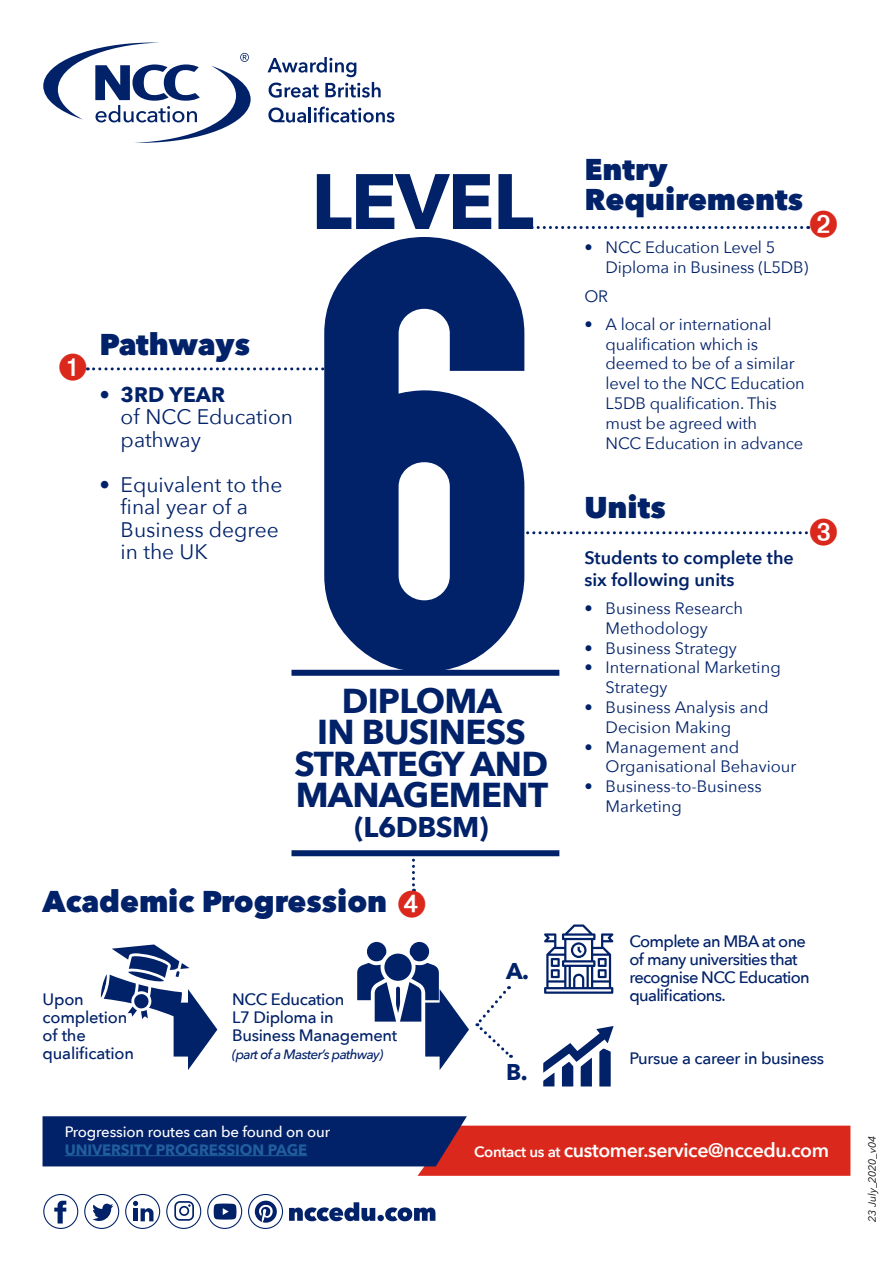
<style>
.page{position:relative;width:893px;height:1263px;background:#fff}
.page>*{position:absolute;margin:0;border:0;box-sizing:border-box;transform-origin:0 0}
.t1{font:700 77.55px "Avenir Next";letter-spacing:-.02em;color:#012169}
.t2{font:700 34.5px/31.5px "Avenir Next";letter-spacing:-.02em;color:#012169;text-align:center}
.t3{font:800 30px/30px "Avenir Next";color:#012169}
.t4{font:700 28.5px "Avenir Next";letter-spacing:-.02em;color:#012169}
.t5{font:700 22.8px "Avenir Next";color:#012169}
.t6{font:21px/22.5px "Avenir Next";color:#012169}
.t7{font:700 21px "Avenir Next";color:#012169}
.t8{font:600 19.5px "Avenir Next";letter-spacing:-.02em;color:#fff}
.t9{font:600 18px/21.6px "Avenir Next";color:#012169}
.t10{font:16.5px/19.8px "Avenir Next";letter-spacing:-.01em;color:#012169}
.t11{font:500 16.5px/18px "Avenir Next";letter-spacing:-.02em;color:#012169}
.t12{font:500 16.5px/18px "Avenir Next";letter-spacing:-.04em;color:#012169}
.t13{font:500 15px "Avenir Next";letter-spacing:-.01em;color:#fff}
.t14{font:700 15px "Avenir Next";letter-spacing:-.01em;color:#215e9e}
.t15{font:italic 500 13.5px "Avenir Next";letter-spacing:-.05em;color:#012169}
.t16{font:italic 10.5px "Avenir Next";color:#000}
.s1{color:#da291c}
.s2{font-size:15px}
</style>
<div class="page">
<svg style="left:268px;top:57px;width:113px;height:41px"></svg>
<svg style="left:268px;top:107px;width:126px;height:16px"></svg>
<svg style="left:43px;top:43px;width:208px;height:100px"></svg>
<svg style="left:289px;top:1202px;width:146px;height:19px"></svg>
<svg style="left:43px;top:1194px;width:35px;height:35px"></svg>
<svg style="left:84px;top:1194px;width:35px;height:35px"></svg>
<svg style="left:125px;top:1194px;width:35px;height:35px"></svg>
<svg style="left:166px;top:1194px;width:35px;height:35px"></svg>
<svg style="left:248px;top:1194px;width:35px;height:35px"></svg>
<svg style="left:207px;top:1194px;width:35px;height:35px"></svg>
<svg style="left:324px;top:237px;width:200px;height:433px;fill:#012169"></svg>
<svg style="left:412px;top:856px;width:3px;height:36px"></svg>
<svg style="left:509px;top:226px;width:293px;height:3px"></svg>
<div style="left:291px;top:670px;width:268px;height:6px;background:#012169"></div>
<div style="left:291px;top:850px;width:268px;height:6px;background:#012169"></div>
<svg style="left:43px;top:1116px;width:807px;height:60px;background:#84475f"></svg>
<hr style="left:65px;top:1155px;width:242px;height:1px;background:#215e9e">
<svg style="left:543px;top:1026px;width:71px;height:60px"></svg>
<svg style="left:544px;top:924px;width:69px;height:70px"></svg>
<svg style="left:357px;top:942px;width:112px;height:128px"></svg>
<svg style="left:101px;top:944px;width:116px;height:126px"></svg>
<svg style="left:475px;top:986px;width:38px;height:72px"></svg>
<svg style="left:85px;top:353px;width:244px;height:27px"></svg>
<svg style="left:480px;top:518px;width:335px;height:27px"></svg>
<h1 class="t1" style="left:311px;top:135px;width:224px">LEVEL</h1>
<h3 class="t3" style="left:99px;top:329px;width:152px">Pathways</h3>
<p class="t7" style="left:99px;top:376px;width:127px">• 3RD YEAR</p>
<p class="t6" style="left:121px;top:405px;width:174px">of NCC Education pathway</p>
<p class="t6" style="left:121px;top:472px;width:163px;text-indent:-21px">• Equivalent to the final year of a<br>Business degree in the UK</p>
<h2 class="t2" style="left:295px;top:684px;width:255px">DIPLOMA<br>IN BUSINESS<br>STRATEGY AND<br>MANAGEMENT</h2>
<h3 class="t4" style="left:354px;top:802px;width:135px">(L6DBSM)</h3>
<h3 class="t3" style="left:43px;top:886px;width:386px">Academic Progression <span class="s1">➍</span></h3>
<p class="t11" style="left:43px;top:990px;width:93px">Upon completion of the qualification</p>
<p class="t11" style="left:232px;top:989px;width:167px">NCC Education<br>L7 Diploma in<br>Business Management</p>
<p class="t15" style="left:232px;top:1043px;width:153px">(part of a Master’s pathway)</p>
<h3 class="t5" style="left:506px;top:951px;width:25px">A.</h3>
<h3 class="t5" style="left:506px;top:1052px;width:23px">B.</h3>
<h3 class="t3" style="left:584px;top:154px;width:220px">Entry<br>Requirements</h3>
<p class="t10" style="left:606px;top:237px;width:204px;text-indent:-21px">• NCC Education Level 5<br>Diploma in Business (L5DB)</p>
<p class="t10" style="left:584px;top:285px;width:25px">OR</p>
<p class="t10" style="left:606px;top:313px;width:201px;text-indent:-21px">• A local or international qualification which is deemed to be of a similar level to the NCC Education<br>L5DB qualification. This must be agreed with<br>NCC Education in advance</p>
<h3 class="t3" style="left:584px;top:493px;width:83px">Units</h3>
<p class="t9" style="left:584px;top:546px;width:211px">Students to complete the six following units</p>
<p class="t10" style="left:606px;top:598px;width:139px;text-indent:-21px">• Business Research<br>Methodology</p>
<p class="t10" style="left:584px;top:637px;width:154px">• Business Strategy</p>
<p class="t10" style="left:606px;top:657px;width:177px;text-indent:-21px">• International Marketing<br>Strategy</p>
<p class="t10" style="left:606px;top:697px;width:165px;text-indent:-21px">• Business Analysis and<br>Decision Making</p>
<p class="t10" style="left:606px;top:736px;width:192px;text-indent:-21px">• Management and<br>Organisational Behaviour</p>
<p class="t10" style="left:606px;top:776px;width:158px;text-indent:-21px">• Business-to-Business<br>Marketing</p>
<p class="t12" style="left:629px;top:932px;width:182px">Complete an MBA at one of many universities that recognise NCC Education qualifications.</p>
<p class="t11" style="left:629px;top:1048px;width:196px">Pursue a career in business</p>
<p class="t13" style="left:65px;top:1118px;width:267px">Progression routes can be found on our</p>
<p class="t14" style="left:65px;top:1136px;width:244px">UNIVERSITY PROGRESSION PAGE</p>
<p class="t8" style="left:474px;top:1133px;width:356px"><span class="s2">Contact us at</span> customer.service@nccedu.com</p>
<p class="t16" style="left:863px;top:1222px;width:87px;rotate:-90deg">23 July_2020_v04</p>
</div>
